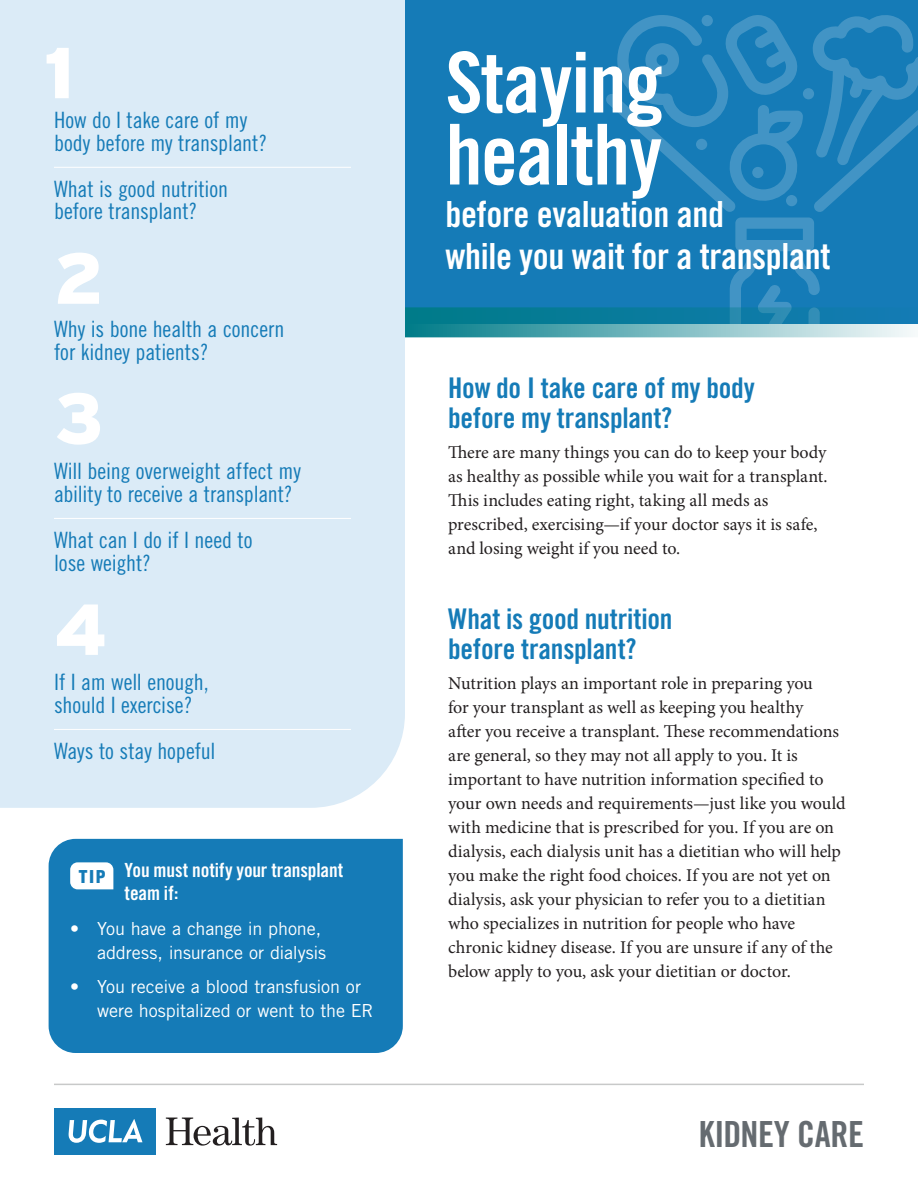
<style>
.page{position:relative;width:918px;height:1188px;background:#fff}
.page>*{position:absolute;margin:0;border:0;box-sizing:border-box;transform-origin:0 0}
.t1{font:84px/72px "Trade Gothic Bold Cond Twenty";letter-spacing:-.01em;color:#fff}
.TOC_number{font:900 72px "Interstate";color:#fff}
.t2{font:36px/42px "Trade Gothic Bold Cond Twenty";letter-spacing:-.01em;color:#fff}
.t3{font:36px "Trade Gothic Bold Cond Twenty";letter-spacing:-.01em;color:#656b70}
.Question{font:28.5px/30px "Trade Gothic Bold Cond Twenty";letter-spacing:-.005em;color:#157bb7}
.TOC_list_1{font:22.5px/22.5px "Trade Gothic Cond Eighteen";letter-spacing:-.005em;color:#157bb7}
.TOC_list_2{font:22.5px/22.5px "Trade Gothic Cond Eighteen";letter-spacing:-.005em;color:#157bb7}
.TIP_Text{font:19.5px/22.5px "Trade Gothic Bold Cond Twenty";letter-spacing:-.005em;color:#fff}
.t4{font:900 condensed 18.45px "Interstate";color:#157bb7}
.Body_Copy__12_16{font:18px/24px "Minion Pro";letter-spacing:-.005em;color:#231f20}
.t5{font:18px/24px "Trade Gothic";letter-spacing:-.01em;color:#fff;text-align:right}
</style>
<div class="page">
<div style="left:54px;top:1108px;width:101px;height:47px;background:#157bb7"></div>
<svg style="left:69px;top:1119px;width:73px;height:24px"></svg>
<svg style="left:166px;top:1118px;width:111px;height:28px"></svg>
<div style="left:405px;top:0;width:513px;height:324px;background:#157bb7"></div>
<svg style="left:606px;top:15px;width:312px;height:323px"></svg>
<div style="left:752px;top:167px;width:12px;height:11px;background:#4294c5;border-radius:50%"></div>
<div style="left:803px;top:88px;width:11px;height:11px;background:#4294c5;border-radius:50%"></div>
<div style="left:786px;top:195px;width:11px;height:11px;background:#4294c5;border-radius:50%"></div>
<div style="left:696px;top:139px;width:11px;height:11px;background:#4294c5;border-radius:50%"></div>
<div style="left:702px;top:15px;width:11px;height:11px;background:#4294c5;border-radius:50%"></div>
<hr style="left:54px;top:1084px;width:810px;height:1px;background:#c8c9c9">
<svg style="left:405px;top:307px;width:513px;height:30px"></svg>
<div style="left:49px;top:839px;width:354px;height:214px;background:#157bb7"></div>
<svg style="left:70px;top:862px;width:43px;height:27px"></svg>
<div style="left:0;top:0;width:405px;height:808px;background:#dbebf7"></div>
<hr style="left:54px;top:167px;width:297px;height:1px;background:#fff">
<hr style="left:54px;top:518px;width:297px;height:1px;background:#fff">
<hr style="left:54px;top:729px;width:297px;height:1px;background:#fff">
<p class="TOC_number" style="left:44px;top:32px;width:32px">1</p>
<p class="TOC_list_1" style="left:54px;top:109px;width:215px">How do I take care of my body before my transplant?</p>
<p class="TOC_list_2" style="left:54px;top:177px;width:176px">What is good nutrition before transplant?</p>
<p class="TOC_number" style="left:54px;top:237px;width:52px">2</p>
<p class="TOC_list_2" style="left:54px;top:318px;width:232px">Why is bone health a concern for kidney patients?</p>
<p class="TOC_number" style="left:54px;top:377px;width:51px">3</p>
<p class="TOC_list_1" style="left:54px;top:460px;width:248px">Will being overweight affect my ability to receive a transplant?</p>
<p class="TOC_list_2" style="left:54px;top:529px;width:200px">What can I do if I need to lose weight?</p>
<p class="TOC_number" style="left:54px;top:588px;width:55px">4</p>
<p class="TOC_list_1" style="left:54px;top:671px;width:156px">If I am well enough, should I exercise?</p>
<p class="TOC_list_2" style="left:54px;top:740px;width:163px">Ways to stay hopeful</p>
<p class="t4" style="left:78px;top:866px;width:29px">TIP</p>
<p class="TIP_Text" style="left:125px;top:859px;width:220px">You must notify your transplant team if:</p>
<p class="t5" style="left:70px;top:916px;width:258px">• You have a change in phone, address, insurance or dialysis</p>
<p class="t5" style="left:97px;top:975px;width:278px;text-align:left;text-indent:-27px">• You receive a blood transfusion or were hospitalized or went to the ER</p>
<p class="t1" style="left:446px;top:46px;width:219px">Staying healthy</p>
<p class="t2" style="left:446px;top:192px;width:386px">before evaluation and<br>while you wait for a transplant</p>
<p class="Question" style="left:448px;top:372px;width:308px">How do I take care of my body before my transplant?</p>
<p class="Body_Copy__12_16" style="left:448px;top:440px;width:381px">There are many things you can do to keep your body as healthy as possible while you wait for a transplant.<br>This includes eating right, taking all meds as prescribed, exercising—if your doctor says it is safe, and losing weight if you need to.</p>
<p class="Question" style="left:448px;top:604px;width:226px">What is good nutrition before transplant?</p>
<p class="Body_Copy__12_16" style="left:448px;top:672px;width:399px">Nutrition plays an important role in preparing you<br>for your transplant as well as keeping you healthy<br>after you receive a transplant. These recommendations are general, so they may not all apply to you. It is important to have nutrition information specified to your own needs and requirements—just like you would with medicine that is prescribed for you. If you are on dialysis, each dialysis unit has a dietitian who will help you make the right food choices. If you are not yet on dialysis, ask your physician to refer you to a dietitian who specializes in nutrition for people who have chronic kidney disease. If you are unsure if any of the below apply to you, ask your dietitian or doctor.</p>
<h3 class="t3" style="left:699px;top:1112px;width:167px">KIDNEY CARE</h3>
</div>
